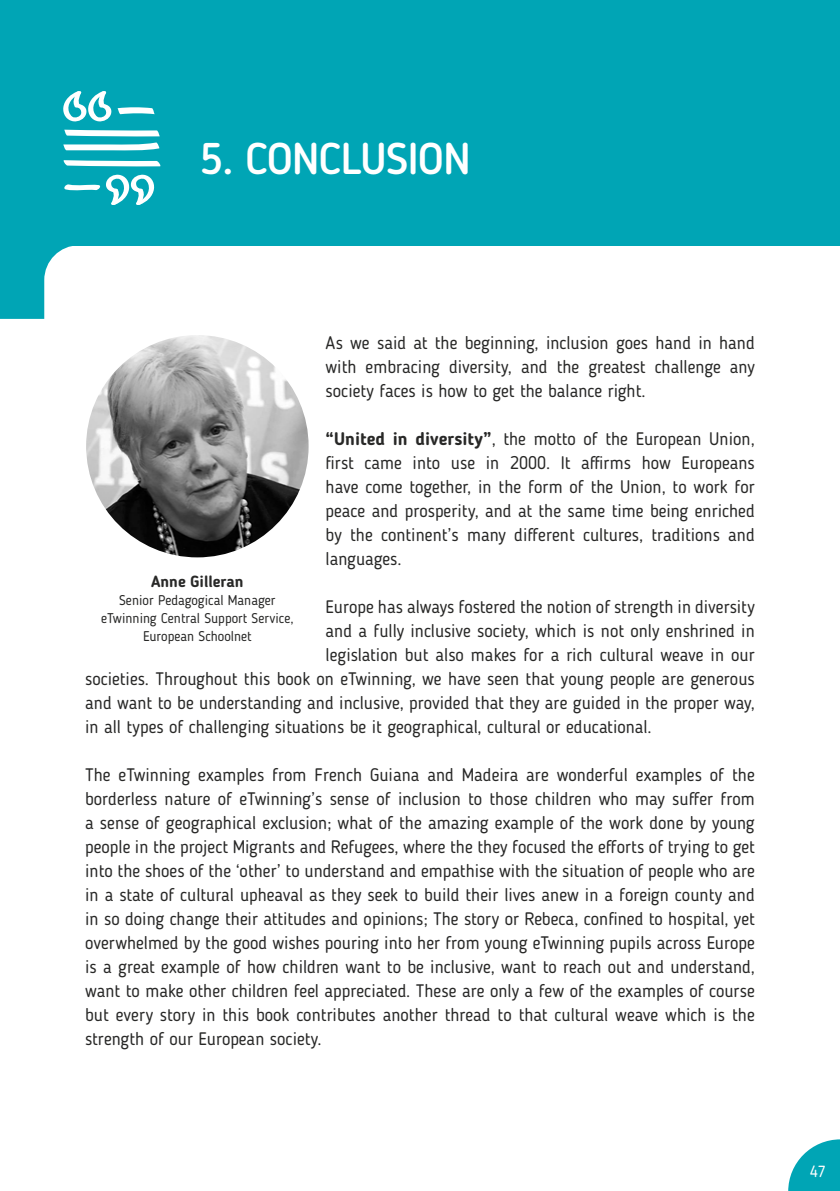
<style>
.page{position:relative;width:840px;height:1191px;background:#fff}
.page>*{position:absolute;margin:0;border:0;box-sizing:border-box;transform-origin:0 0}
.t1{font:500 44px "Blogger Sans";letter-spacing:-.01em;color:#fff}
.t2{font:18px/24px "Blogger Sans";color:#282827;text-align:justify}
.t3{font:700 16px "Blogger Sans";color:#282827}
.t4{font:16px "Blogger Sans";color:#fff}
.t5{font:14px/18px "Blogger Sans";color:#282827;text-align:center}
.s1{font-weight:700}
</style>
<div class="page">
<svg style="left:788px;top:1139px;width:51px;height:52px"></svg>
<div style="left:0;top:0;width:839px;height:245px;background:#00a5b5"></div>
<svg style="left:63px;top:91px;width:92px;height:31px"></svg>
<svg style="left:63px;top:160px;width:98px;height:6px"></svg>
<svg style="left:63px;top:130px;width:97px;height:21px"></svg>
<svg style="left:0;top:174px;width:155px;height:145px"></svg>
<img style="left:86px;top:335px;width:222px;height:222px;border-radius:111px">
<h1 class="t1" style="left:200px;top:133px;width:272px">5. CONCLUSION</h1>
<p class="t2" style="left:325px;top:331px;width:430px">As we said at the beginning, inclusion goes hand in hand with embracing diversity, and the greatest challenge any society faces is how to get the balance right.</p>
<p class="t2" style="left:325px;top:427px;width:430px"><span class="s1">“United in diversity”</span>, the motto of the European Union, first came into use in 2000. It affirms how Europeans have come together, in the form of the Union, to work for peace and prosperity, and at the same time being enriched by the continent’s many different cultures, traditions and languages.</p>
<p class="t2" style="left:325px;top:595px;width:430px">Europe has always fostered the notion of strength in diversity</p>
<p class="t2" style="left:325px;top:619px;width:430px">and a fully inclusive society, which is not only enshrined in</p>
<p class="t2" style="left:325px;top:643px;width:430px">legislation but also makes for a rich cultural weave in our</p>
<p class="t2" style="left:85px;top:667px;width:670px">societies. Throughout this book on eTwinning, we have seen that young people are generous</p>
<p class="t2" style="left:85px;top:691px;width:671px">and want to be understanding and inclusive, provided that they are guided in the proper way,</p>
<p class="t2" style="left:85px;top:715px;width:567px">in all types of challenging situations be it geographical, cultural or educational.</p>
<p class="t2" style="left:85px;top:763px;width:671px">The eTwinning examples from French Guiana and Madeira are wonderful examples of the borderless nature of eTwinning’s sense of inclusion to those children who may suffer from a sense of geographical exclusion; what of the amazing example of the work done by young people in the project Migrants and Refugees, where the they focused the efforts of trying to get into the shoes of the ‘other’ to understand and empathise with the situation of people who are in a state of cultural upheaval as they seek to build their lives anew in a foreign county and in so doing change their attitudes and opinions; The story or Rebeca, confined to hospital, yet overwhelmed by the good wishes pouring into her from young eTwinning pupils across Europe is a great example of how children want to be inclusive, want to reach out and understand, want to make other children feel appreciated. These are only a few of the examples of course but every story in this book contributes another thread to that cultural weave which is the strength of our European society.</p>
<p class="t3" style="left:151px;top:571px;width:94px">Anne Gilleran</p>
<p class="t5" style="left:101px;top:590px;width:194px">Senior Pedagogical Manager eTwinning Central Support Service,<br>European Schoolnet</p>
<p class="t4" style="left:809px;top:1162px;width:17px">47</p>
</div>
